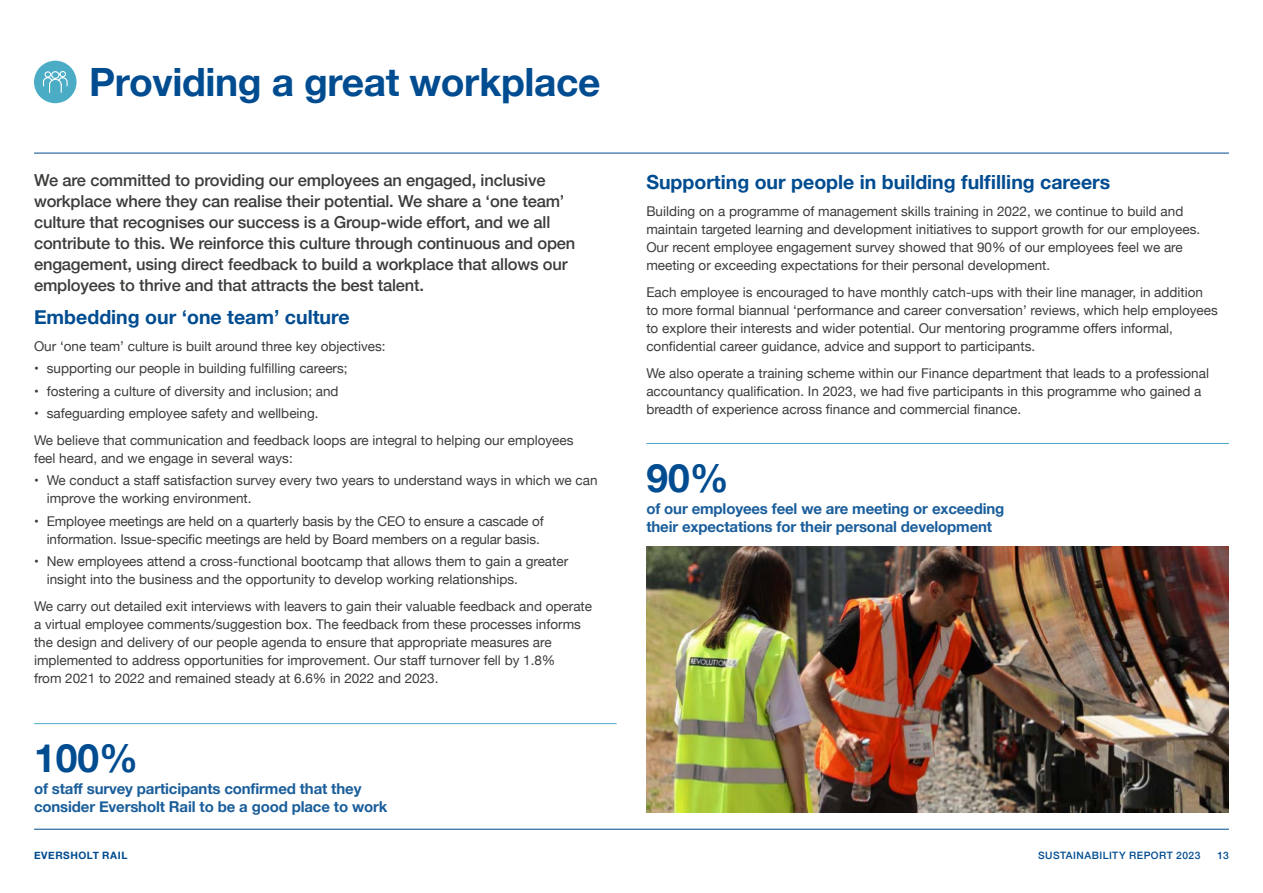
<style>
.page{position:relative;width:1263px;height:893px;background:#fff}
.page>*{position:absolute;margin:0;border:0;box-sizing:border-box;transform-origin:0 0}
.Body{font:700 39px "Helvetica Neue";letter-spacing:-.01em;color:#004c90}
.t1{font:700 19.5px "Helvetica Neue";color:#004c90}
.Body_Intro{font:500 16.5px/21px "Helvetica Neue";letter-spacing:-.01em;color:#3c3c3b}
.t2{font:700 15px/18px "Helvetica Neue";letter-spacing:-.01em;color:#1a5e9b}
.Body-2{font:13.5px/18px "Helvetica Neue";color:#3c3c3b}
.Footer_Right{font:500 10.2px "Helvetica Neue";letter-spacing:.045em;color:#004c90}
.Footer_Left{font:700 10.2px "Helvetica Neue";letter-spacing:.055em;color:#004c90}
</style>
<div class="page">
<div style="left:34px;top:61px;width:43px;height:42px;background:#4bacc6;border-radius:50%"></div>
<svg style="left:42px;top:71px;width:26px;height:29px"></svg>
<hr style="left:646px;top:443px;width:583px;height:1px;background:#4bacc6">
<hr style="left:34px;top:723px;width:583px;height:1px;background:#4bacc6">
<img style="left:646px;top:546px;width:583px;height:266px">
<hr style="left:34px;top:153px;width:1195px;height:1px;background:#004c90">
<hr style="left:34px;top:829px;width:1195px;height:1px;background:#004c90">
<p class="Body" style="left:89px;top:51px;width:513px">Providing a great workplace</p>
<p class="Body_Intro" style="left:34px;top:168px;width:543px">We are committed to providing our employees an engaged, inclusive workplace where they can realise their potential. We share a ‘one team’ culture that recognises our success is a Group-wide effort, and we all contribute to this. We reinforce this culture through continuous and open engagement, using direct feedback to build a workplace that allows our employees to thrive and that attracts the best talent.</p>
<h2 class="t1" style="left:34px;top:302px;width:317px">Embedding our ‘one team’ culture</h2>
<p class="Body-2" style="left:34px;top:338px;width:353px">Our ‘one team’ culture is built around three key objectives:</p>
<p class="Body-2" style="left:34px;top:360px;width:315px">• supporting our people in building fulfilling careers;</p>
<p class="Body-2" style="left:34px;top:383px;width:306px">• fostering a culture of diversity and inclusion; and</p>
<p class="Body-2" style="left:34px;top:405px;width:286px">• safeguarding employee safety and wellbeing.</p>
<p class="Body-2" style="left:34px;top:432px;width:541px">We believe that communication and feedback loops are integral to helping our employees feel heard, and we engage in several ways:</p>
<p class="Body-2" style="left:47px;top:472px;width:552px;text-indent:-13px">• We conduct a staff satisfaction survey every two years to understand ways in which we can improve the working environment.</p>
<p class="Body-2" style="left:34px;top:513px;width:511px;text-align:right">• Employee meetings are held on a quarterly basis by the CEO to ensure a cascade of information. Issue-specific meetings are held by Board members on a regular basis.</p>
<p class="Body-2" style="left:47px;top:553px;width:523px;text-indent:-13px">• New employees attend a cross-functional bootcamp that allows them to gain a greater insight into the business and the opportunity to develop working relationships.</p>
<p class="Body-2" style="left:34px;top:598px;width:560px">We carry out detailed exit interviews with leavers to gain their valuable feedback and operate a virtual employee comments/suggestion box. The feedback from these processes informs the design and delivery of our people agenda to ensure that appropriate measures are implemented to address opportunities for improvement. Our staff turnover fell by 1.8%<br>from 2021 to 2022 and remained steady at 6.6% in 2022 and 2023.</p>
<h2 class="t1" style="left:646px;top:167px;width:465px">Supporting our people in building fulfilling careers</h2>
<p class="Body-2" style="left:646px;top:203px;width:555px">Building on a programme of management skills training in 2022, we continue to build and maintain targeted learning and development initiatives to support growth for our employees.<br>Our recent employee engagement survey showed that 90% of our employees feel we are meeting or exceeding expectations for their personal development.</p>
<p class="Body-2" style="left:646px;top:284px;width:573px">Each employee is encouraged to have monthly catch-ups with their line manager, in addition to more formal biannual ‘performance and career conversation’ reviews, which help employees to explore their interests and wider potential. Our mentoring programme offers informal, confidential career guidance, advice and support to participants.</p>
<p class="Body-2" style="left:646px;top:365px;width:564px">We also operate a training scheme within our Finance department that leads to a professional accountancy qualification. In 2023, we had five participants in this programme who gained a breadth of experience across finance and commercial finance.</p>
<h1 class="Body" style="left:646px;top:447px;width:84px">90%</h1>
<h4 class="t2" style="left:646px;top:500px;width:359px">of our employees feel we are meeting or exceeding their expectations for their personal development</h4>
<h1 class="Body" style="left:34px;top:727px;width:106px">100%</h1>
<h4 class="t2" style="left:34px;top:780px;width:355px">of staff survey participants confirmed that they consider Eversholt Rail to be a good place to work</h4>
<p class="Footer_Left" style="left:34px;top:847px;width:95px">EVERSHOLT RAIL</p>
<p class="Footer_Right" style="left:1038px;top:847px;width:164px">SUSTAINABILITY REPORT 2023</p>
<p class="Footer_Right" style="left:1217px;top:847px;width:13px">13</p>
</div>
